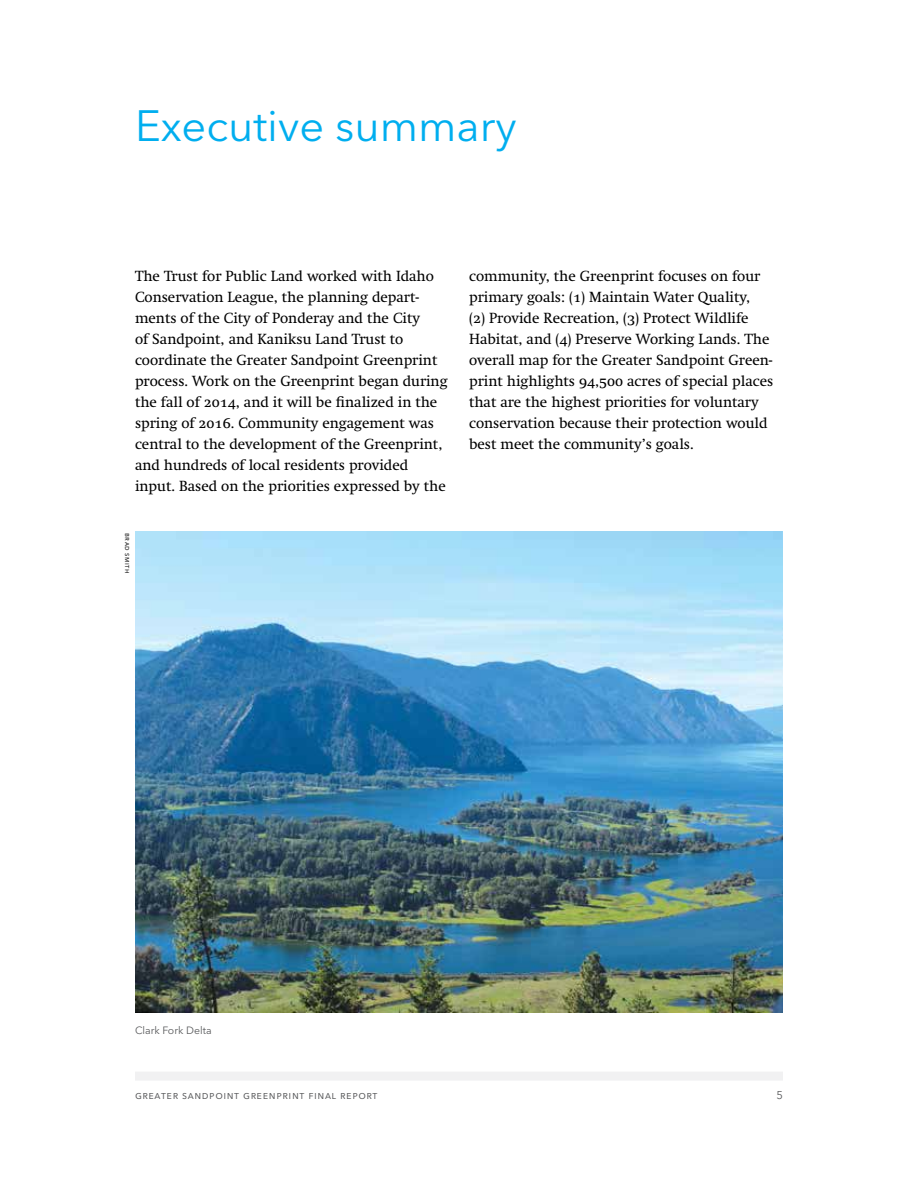
<style>
.page{position:relative;width:918px;height:1188px;background:#fff}
.page>*{position:absolute;margin:0;border:0;box-sizing:border-box;transform-origin:0 0}
.t1{font:43.5px "Avenir Next LT Pro";color:#00aeef}
.t2{font:15px/21px "Swift Neue LT Pro";color:#000}
.t3{font:11.25px "Avenir Next LT Pro";letter-spacing:.05em;color:#58595b}
.t4{font:10.5px "Avenir Next LT Pro";color:#58595b}
.t5{font:7.5px "Avenir Next LT Pro";letter-spacing:.05em;color:#000}
</style>
<div class="page">
<div style="left:135px;top:1072px;width:648px;height:9px;background:#f1f1f2"></div>
<img style="left:135px;top:532px;width:648px;height:480px">
<h1 class="t1" style="left:135px;top:100px;width:383px">Executive summary</h1>
<p class="t2" style="left:135px;top:266px;width:314px">The Trust for Public Land worked with Idaho Conservation League, the planning depart&shy;ments of the City of Ponderay and the City<br>of Sandpoint, and Kaniksu Land Trust to coordinate the Greater Sandpoint Greenprint process. Work on the Greenprint began during the fall of 201 4, and it will be finalized in the spring of 2016</p>
<p class="t2" style="left:135px;top:413px;width:312px;text-indent:96px">. Community engagement was central to the development of the Greenprint, and hundreds of local residents provided input. Based on the priorities expressed by the</p>
<p class="t5" style="left:132px;top:533px;width:41px;rotate:90deg">brad smith</p>
<p class="t2" style="left:469px;top:266px;width:306px">community, the Greenprint focuses on four primary goals: (1) Maintain Water Quality,<br>(2) Provide Recreation, (3) Protect Wildlife Habitat, and (4) Preserve Working Lands. The overall map for the Greater Sandpoint Green&shy;print highlights 94,500 acres of special places that are the highest priorities for voluntary conservation because their protection would best meet the community’s goals.</p>
<p class="t4" style="left:135px;top:1024px;width:78px">Clark Fork Delta</p>
<p class="t3" style="left:135px;top:1088px;width:244px">greater sandpoint greenprint final report</p>
<p class="t3" style="left:776px;top:1088px;width:8px">5</p>
</div>
